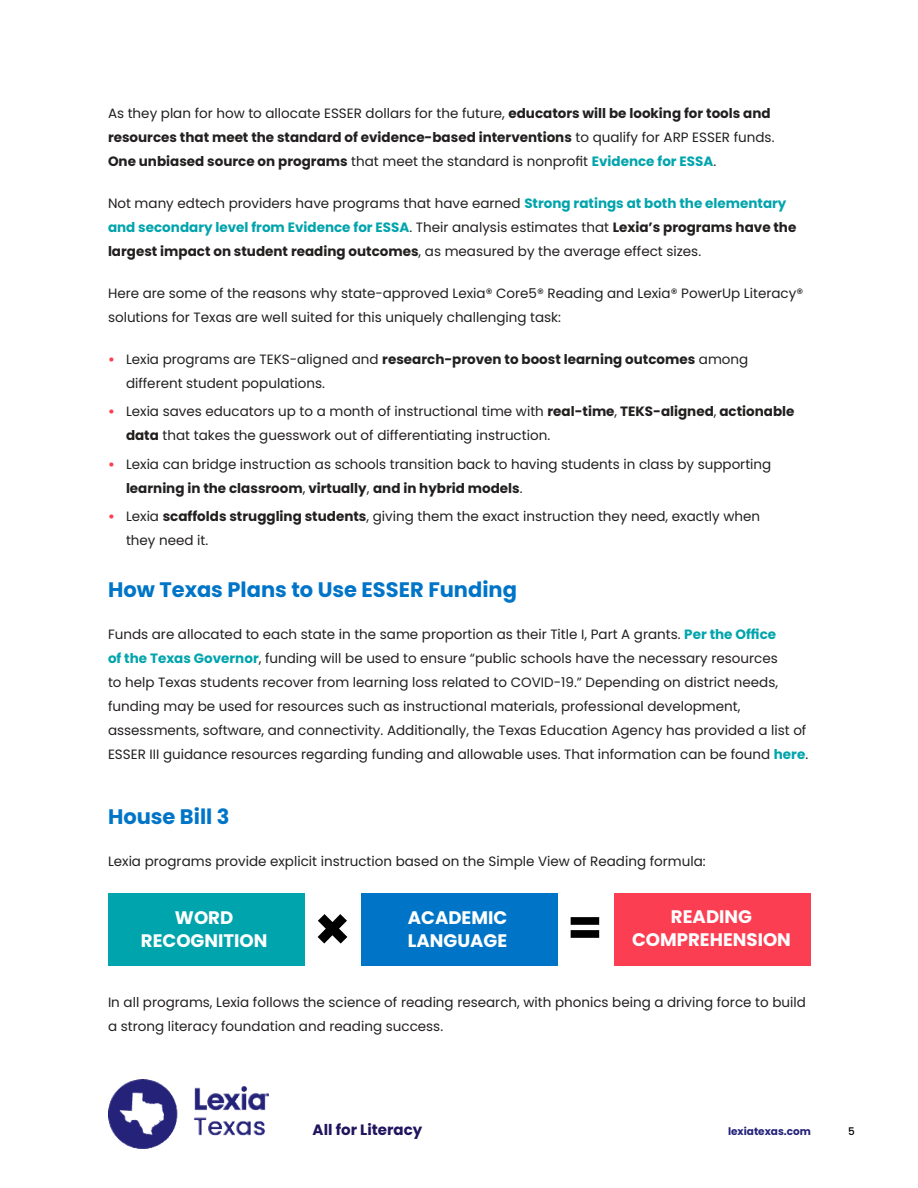
<style>
.page{position:relative;width:918px;height:1188px;background:#fff}
.page>*{position:absolute;margin:0;border:0;box-sizing:border-box;transform-origin:0 0}
.t1{font:700 59.7px "Poppins";color:#000}
.t2{font:700 51px "Poppins";color:#000}
.t3{font:700 21px "Poppins";color:#0075c8}
.t4{font:700 18.15px/23.4px "Poppins";color:#fff;text-align:center}
.t5{font:700 15px "Poppins";color:#21145e}
.t6{font:13.5px/24px "Poppins";color:#221f1f}
.t7{font:700 13.5px/24px "Poppins";color:#221f1f}
.t8{font:700 10.5px "Poppins";color:#242279}
.t9{font:500 10.5px "Poppins";color:#000}
.s1{font-weight:400}
.s2{color:#00a4ac}
.s3{font-weight:700;color:#00a4ac}
.s4{font-weight:700}
.s5{font-weight:700;color:#fc3e52}
</style>
<div class="page">
<img style="left:108px;top:1080px;width:160px;height:69px">
<div style="left:108px;top:893px;width:197px;height:73px;background:#00a4ac"></div>
<div style="left:614px;top:893px;width:197px;height:73px;background:#fc3e52"></div>
<div style="left:361px;top:893px;width:197px;height:73px;background:#0075c8"></div>
<p class="t7" style="left:108px;top:101px;width:668px"><span class="s1">As they plan for how to allocate ESSER dollars for the future,</span> educators will be looking for tools and resources that meet the standard of evidence-based interventions <span class="s1">to qualify for ARP ESSER funds.<br></span>One unbiased source on programs <span class="s1">that meet the standard is nonprofit</span> <span class="s2">Evidence for ESSA</span><span class="s1">.</span></p>
<p class="t6" style="left:108px;top:191px;width:690px">Not many edtech providers have programs that have earned <span class="s3">Strong ratings at both the elementary and secondary level from Evidence for ESSA</span>. Their analysis estimates that <span class="s4">Lexia’s programs have the largest impact on student reading outcomes</span>, as measured by the average effect sizes.</p>
<p class="t6" style="left:108px;top:281px;width:697px">Here are some of the reasons why state-approved Lexia® Core5® Reading and Lexia® PowerUp Literacy® solutions for Texas are well suited for this uniquely challenging task:</p>
<p class="t6" style="left:126px;top:347px;width:624px;text-indent:-18px"><span class="s5">•</span> Lexia programs are TEKS-aligned and <span class="s4">research-proven to boost learning outcomes</span> among different student populations.</p>
<p class="t6" style="left:126px;top:400px;width:670px;text-indent:-18px"><span class="s5">•</span> Lexia saves educators up to a month of instructional time with <span class="s4">real-time</span>, <span class="s4">TEKS-aligned</span>, <span class="s4">actionable data</span> that takes the guesswork out of differentiating instruction.</p>
<p class="t6" style="left:126px;top:452px;width:647px;text-indent:-18px"><span class="s5">•</span> Lexia can bridge instruction as schools transition back to having students in class by supporting <span class="s4">learning in the classroom</span>, <span class="s4">virtually</span>, <span class="s4">and in hybrid models</span>.</p>
<p class="t6" style="left:126px;top:505px;width:636px;text-indent:-18px"><span class="s5">•</span> Lexia <span class="s4">scaffolds struggling students</span>, giving them the exact instruction they need, exactly when they need it.</p>
<h3 class="t3" style="left:108px;top:577px;width:410px">How Texas Plans to Use ESSER Funding</h3>
<p class="t6" style="left:108px;top:622px;width:702px">Funds are allocated to each state in the same proportion as their Title I, Part A grants. <span class="s3">Per the Office<br>of the Texas Governor</span>, funding will be used to ensure “public schools have the necessary resources<br>to help Texas students recover from learning loss related to COVID-19.” Depending on district needs, funding may be used for resources such as instructional materials, professional development, assessments, software, and connectivity. Additionally, the Texas Education Agency has provided a list of ESSER III guidance resources regarding funding and allowable uses. That information can be found <span class="s3">here</span>.</p>
<h3 class="t3" style="left:108px;top:804px;width:123px">House Bill 3</h3>
<p class="t6" style="left:108px;top:850px;width:599px">Lexia programs provide explicit instruction based on the Simple View of Reading formula:</p>
<h3 class="t4" style="left:141px;top:906px;width:128px">WORD<br>RECOGNITION</h3>
<h3 class="t4" style="left:632px;top:905px;width:160px">READING<br>COMPREHENSION</h3>
<h3 class="t4" style="left:408px;top:906px;width:101px">ACADEMIC</h3>
<h1 class="t1" style="left:314px;top:893px;width:39px">×</h1>
<h2 class="t2" style="left:567px;top:897px;width:37px">=</h2>
<h3 class="t4" style="left:408px;top:929px;width:101px">LANGUAGE</h3>
<p class="t6" style="left:108px;top:991px;width:699px">In all programs, Lexia follows the science of reading research, with phonics being a driving force to build a strong literacy foundation and reading success.</p>
<p class="t5" style="left:313px;top:1123px;width:111px">All for Literacy</p>
<p class="t8" style="left:728px;top:1127px;width:84px">lexiatexas.com</p>
<p class="t9" style="left:848px;top:1127px;width:8px">5</p>
</div>
